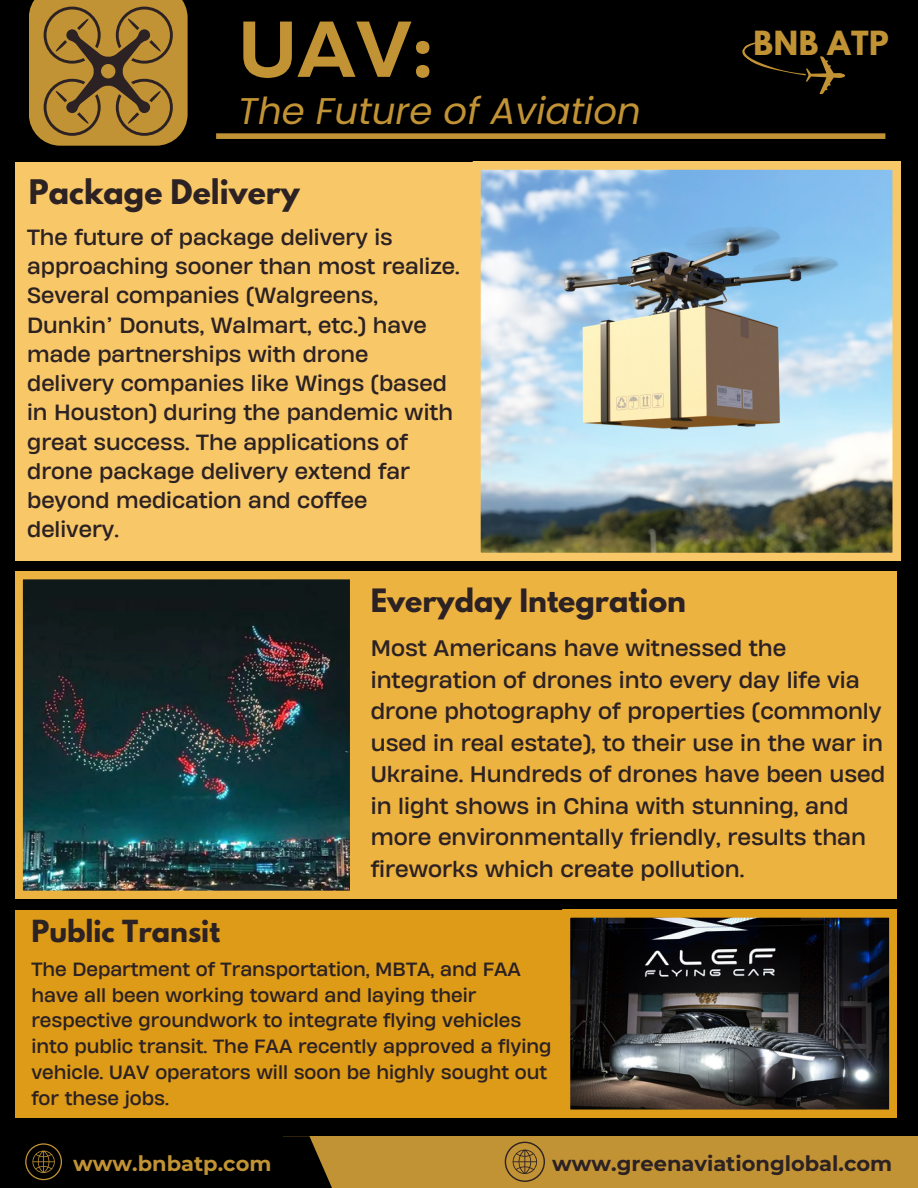
<style>
.page{position:relative;width:918px;height:1188px;background:#000}
.page>*{position:absolute;margin:0;border:0;box-sizing:border-box;transform-origin:0 0}
.t1{font:700 79.05px "Muller";color:#c29334}
.t2{font:italic 37.2px "Poppins";color:#c29334}
.t3{font:700 30px "League Spartan";color:#2c2123}
.t4{font:700 29.55px "League Spartan";letter-spacing:.02em;color:#c29334}
.t5{font:700 28.5px "League Spartan";color:#2c2123}
.t6{font:700 27px "League Spartan";color:#2c2123}
.t7{font:21.15px/31.5px "Heading Now 74";color:#2c2123}
.t8{font:700 21px "Montserrat";color:#2c2123}
.t9{font:700 21px "Montserrat";color:#c29334}
.t10{font:20.7px/29.2px "Heading Now 74";color:#2c2123}
.t11{font:18px/25.8px "Heading Now 74";color:#2c2123}
</style>
<div class="page">
<div style="left:15px;top:162px;width:458px;height:399px;background:#f8c868"></div>
<img style="left:473px;top:162px;width:427px;height:398px">
<img style="left:15px;top:572px;width:340px;height:327px">
<div style="left:355px;top:572px;width:542px;height:327px;background:#edb341"></div>
<div style="left:15px;top:910px;width:547px;height:207px;background:#dd9b17"></div>
<svg style="left:562px;top:910px;width:334px;height:207px"></svg>
<div style="left:283px;top:1136px;width:635px;height:52px;background:#c29334"></div>
<svg style="left:41px;top:1136px;width:291px;height:52px"></svg>
<svg style="left:505px;top:1142px;width:40px;height:40px"></svg>
<svg style="left:25px;top:1143px;width:37px;height:37px"></svg>
<svg style="left:742px;top:41px;width:103px;height:53px"></svg>
<svg style="left:29px;top:0;width:159px;height:146px;background:#a17a2f"></svg>
<div style="left:216px;top:133px;width:669px;height:6px;background:#c29334"></div>
<h4 class="t1" style="left:238px;top:16px;width:197px">UAV:</h4>
<p class="t2" style="left:238px;top:84px;width:404px">The Future of Aviation</p>
<h1 class="t3" style="left:29px;top:177px;width:272px">Package Delivery</h1>
<h4 class="t10" style="left:27px;top:222px;width:434px">The future of package delivery is approaching sooner than most realize.<br>Several companies (Walgreens,<br>Dunkin’ Donuts, Walmart, etc.) have made partnerships with drone delivery companies like Wings (based in Houston) during the pandemic with great success. The applications of drone package delivery extend far beyond medication and coffee delivery.</h4>
<p class="t5" style="left:371px;top:586px;width:317px">Everyday Integration</p>
<p class="t4" style="left:754px;top:29px;width:137px">BNB ATP</p>
<p class="t7" style="left:371px;top:632px;width:516px">Most Americans have witnessed the integration of drones into every day life via drone photography of properties (commonly used in real estate), to their use in the war in Ukraine. Hundreds of drones have been used in light shows in China with stunning, and more environmentally friendly, results than fireworks which create pollution.</p>
<h5 class="t6" style="left:31px;top:917px;width:190px">Public Transit</h5>
<p class="t11" style="left:31px;top:956px;width:522px">The Department of Transportation, MBTA, and FAA have all been working toward and laying their respective groundwork to integrate flying vehicles into public transit. The FAA recently approved a flying vehicle. UAV operators will soon be highly sought out for these jobs.</p>
<h2 class="t9" style="left:73px;top:1150px;width:200px">www.bnbatp.com</h2>
<h3 class="t8" style="left:552px;top:1150px;width:341px">www.greenaviationglobal.com</h3>
</div>
